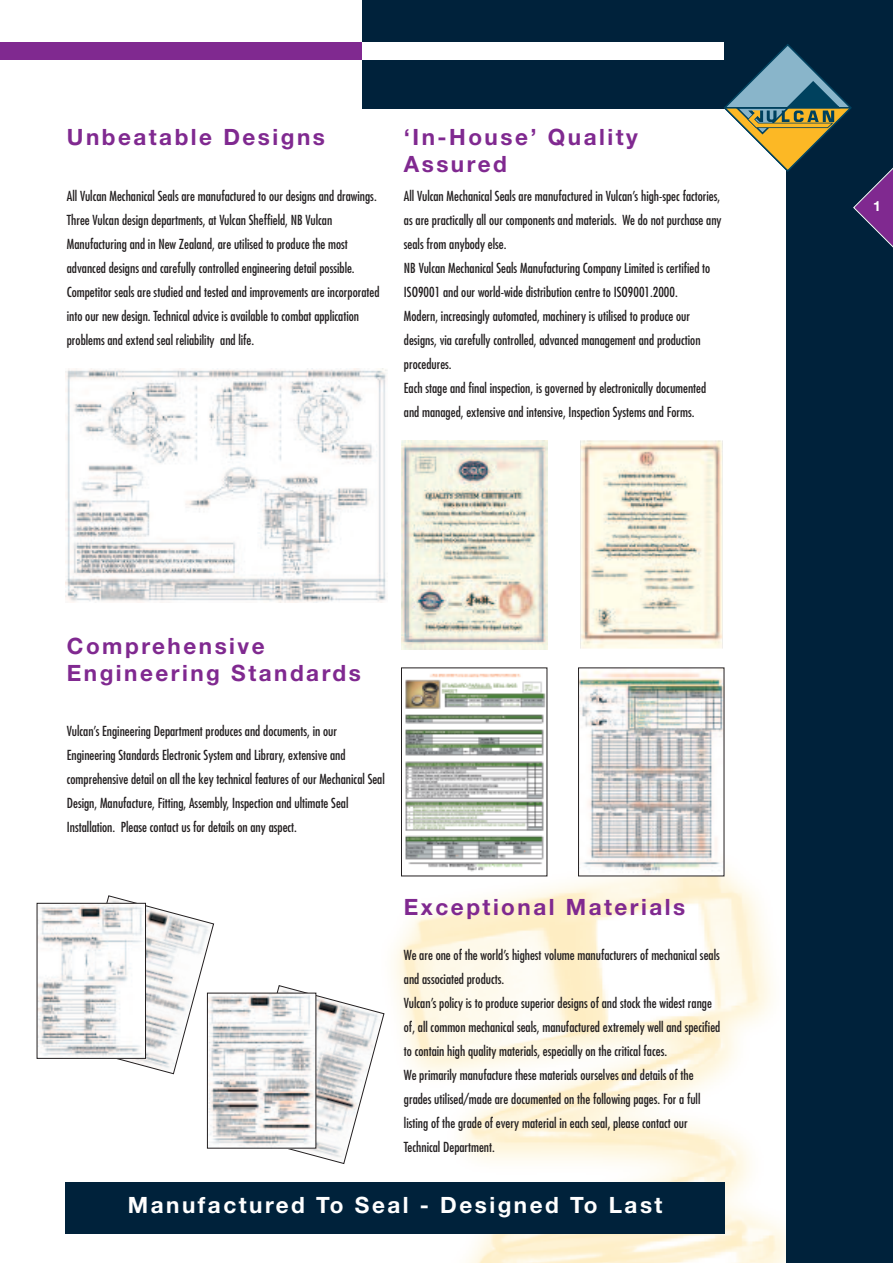
<style>
.page{position:relative;width:893px;height:1263px;background:#fff}
.page>*{position:absolute;margin:0;border:0;box-sizing:border-box;transform-origin:0 0}
.t1{font:700 22.5px/27px "Helvetica Neue";letter-spacing:.11em;color:#802990}
.t2{font:700 22.5px "Helvetica Neue";letter-spacing:.11em;color:#fff}
.t3{font:700 14.1px "Helvetica Neue";color:#fff}
.t4{font:condensed 13.5px/24px "Futura";color:#231f20}
</style>
<div class="page">
<img style="left:377px;top:845px;width:409px;height:418px">
<div style="left:65px;top:1182px;width:659px;height:51px;background:#00223b"></div>
<img style="left:65px;top:368px;width:322px;height:235px">
<svg style="left:68px;top:895px;width:146px;height:179px"></svg>
<img style="left:39px;top:905px;width:105px;height:151px">
<div style="left:37px;top:903px;width:109px;height:155px;border:1px solid #231f20"></div>
<img style="left:401px;top:441px;width:146px;height:209px">
<div style="left:578px;top:441px;width:146px;height:209px;background:linear-gradient(to bottom,#eff0e9,#f1f0ea)"></div>
<img style="left:580px;top:441px;width:142px;height:208px">
<img style="left:403px;top:673px;width:142px;height:201px">
<img style="left:580px;top:669px;width:142px;height:205px">
<svg style="left:238px;top:985px;width:147px;height:179px"></svg>
<img style="left:209px;top:995px;width:105px;height:151px">
<div style="left:207px;top:993px;width:109px;height:155px;border:1px solid #231f20"></div>
<div style="left:0;top:43px;width:363px;height:17px;background:#802990"></div>
<div style="left:362px;top:0;width:531px;height:109px;background:#00223b"></div>
<div style="left:786px;top:0;width:107px;height:1263px;background:#00223b"></div>
<div style="left:362px;top:43px;width:362px;height:17px;background:#fff"></div>
<svg style="left:724px;top:44px;width:169px;height:204px"></svg>
<h1 class="t1" style="left:67px;top:126px;width:260px">Unbeatable Designs</h1>
<p class="t4" style="left:67px;top:184px;width:314px">All Vulcan Mechanical Seals are manufactured to our designs and drawings.<br>Three Vulcan design departments, at Vulcan Sheffield, NB Vulcan Manufacturing and in New Zealand, are utilised to produce the most advanced designs and carefully controlled engineering detail possible.<br>Competitor seals are studied and tested and improvements are incorporated into our new design. Technical advice is available to combat application problems and extend seal reliability and life.</p>
<h1 class="t1" style="left:404px;top:126px;width:235px">‘In-House’ Quality<br>Assured</h1>
<p class="t4" style="left:404px;top:184px;width:319px">All Vulcan Mechanical Seals are manufactured in Vulcan’s high-spec factories, as are practically all our components and materials. We do not purchase any seals from anybody else.<br>NB Vulcan Mechanical Seals Manufacturing Company Limited is certified to ISO9001 and our world-wide distribution centre to ISO9001.2000.<br>Modern, increasingly automated, machinery is utilised to produce our designs, via carefully controlled, advanced management and production procedures.<br>Each stage and final inspection, is governed by electronically documented and managed, extensive and intensive, Inspection Systems and Forms.</p>
<h1 class="t1" style="left:67px;top:634px;width:295px">Comprehensive<br>Engineering Standards</h1>
<p class="t4" style="left:67px;top:720px;width:319px">Vulcan’s Engineering Department produces and documents, in our Engineering Standards Electronic System and Library, extensive and comprehensive detail on all the key technical features of our Mechanical Seal Design, Manufacture, Fitting, Assembly, Inspection and ultimate Seal Installation. Please contact us for details on any aspect.</p>
<h1 class="t1" style="left:404px;top:895px;width:283px">Exceptional Materials</h1>
<p class="t4" style="left:404px;top:943px;width:318px">We are one of the world’s highest volume manufacturers of mechanical seals and associated products.<br>Vulcan’s policy is to produce superior designs of and stock the widest range of, all common mechanical seals, manufactured extremely well and specified to contain high quality materials, especially on the critical faces.<br>We primarily manufacture these materials ourselves and details of the grades utilised/made are documented on the following pages. For a full listing of the grade of every material in each seal, please contact our Technical Department.</p>
<h1 class="t2" style="left:128px;top:1197px;width:536px">Manufactured To Seal - Designed To Last</h1>
<p class="t3" style="left:873px;top:201px;width:9px">1</p>
</div>
